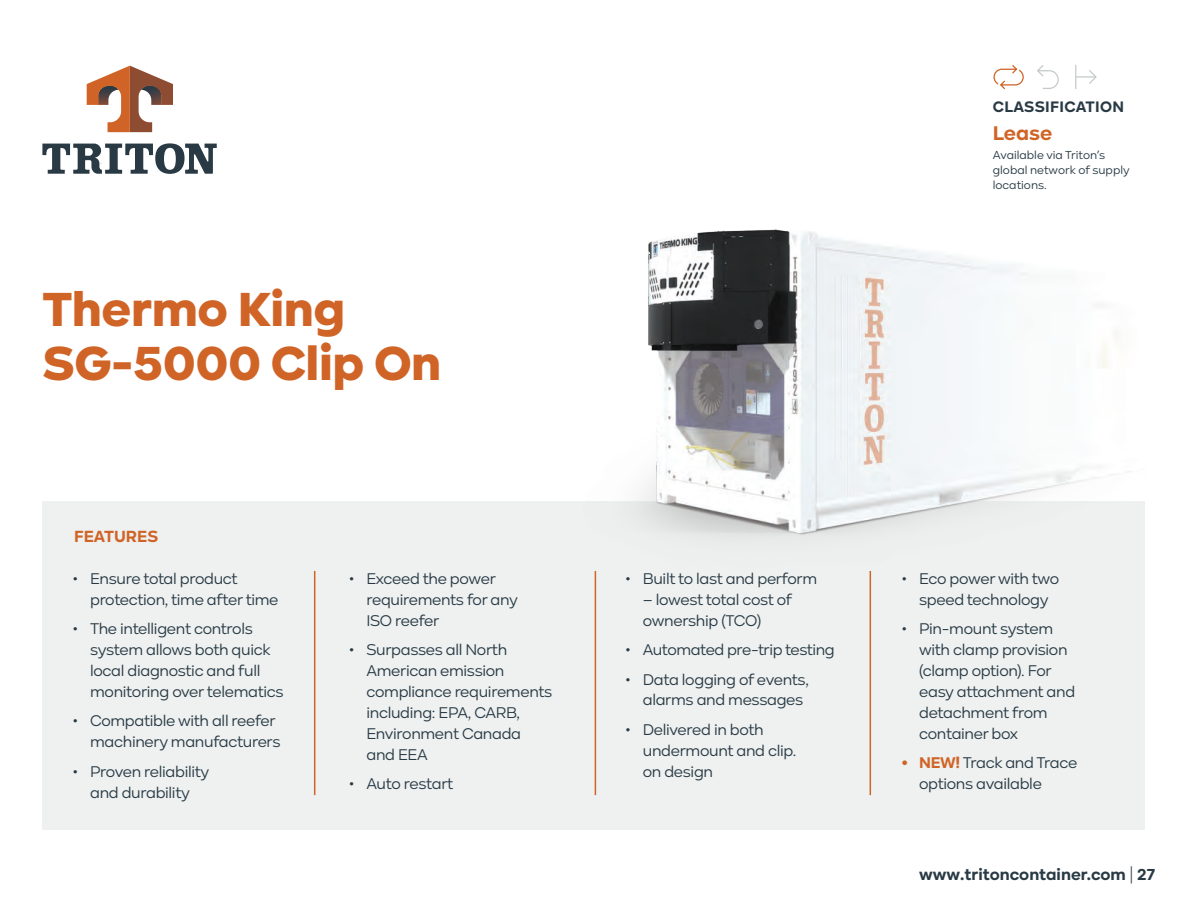
<style>
.page{position:relative;width:1188px;height:918px;background:#fff}
.page>*{position:absolute;margin:0;border:0;box-sizing:border-box;transform-origin:0 0}
.Main_Heading{font:900 49.5px/53.4px "Kinetika";letter-spacing:-.01em;color:#d06427}
.t1{font:700 20.55px "Kinetika";color:#d06427}
.Unit_code{font:700 16.8px "Kinetika";color:#d06427}
.t2{font:700 16.5px "Kinetika";color:#293a45}
.t3{font:16.05px/20.9px "Kinetika";letter-spacing:-.02em;color:#293a45}
.t4{font:700 15.75px "Kinetika";letter-spacing:.02em;color:#293a45}
.t5{font:12px/15px "Kinetika";color:#293a45}
.s1{font-weight:700;color:#d06427}
.s2{font-weight:400}
</style>
<div class="page">
<div style="left:43px;top:502px;width:1102px;height:328px;background:#eef1f0"></div>
<img style="left:522px;top:229px;width:623px;height:379px">
<hr style="left:314px;top:571px;width:1px;height:224px;background:#d06427">
<hr style="left:595px;top:571px;width:1px;height:224px;background:#d06427">
<hr style="left:870px;top:571px;width:1px;height:224px;background:#d06427">
<svg style="left:42px;top:143px;width:175px;height:31px"></svg>
<svg style="left:87px;top:66px;width:86px;height:66px"></svg>
<svg style="left:1075px;top:65px;width:22px;height:24px"></svg>
<svg style="left:1037px;top:65px;width:22px;height:24px"></svg>
<svg style="left:993px;top:65px;width:31px;height:25px"></svg>
<p class="Main_Heading" style="left:43px;top:282px;width:400px">Thermo King<br>SG-5000 Clip On</p>
<p class="Unit_code" style="left:74px;top:527px;width:86px">FEATURES</p>
<p class="t3" style="left:90px;top:568px;width:190px;text-indent:-18px">• Ensure total product protection, time after time</p>
<p class="t3" style="left:90px;top:618px;width:195px;text-indent:-18px">• The intelligent controls system allows both quick local diagnostic and full monitoring over telematics</p>
<p class="t3" style="left:72px;top:710px;width:210px;text-align:right">• Compatible with all reefer machinery manufacturers</p>
<p class="t3" style="left:72px;top:761px;width:138px;text-align:center">• Proven reliability and durability</p>
<p class="t3" style="left:366px;top:568px;width:153px;text-indent:-18px">• Exceed the power requirements for any<br>ISO reefer</p>
<p class="t3" style="left:366px;top:639px;width:187px;text-indent:-18px">• Surpasses all North<br>American emission compliance requirements including: EPA, CARB,<br>Environment Canada and EEA</p>
<p class="t3" style="left:349px;top:773px;width:106px">• Auto restart</p>
<p class="t4" style="left:993px;top:98px;width:133px">CLASSIFICATION</p>
<p class="t1" style="left:993px;top:120px;width:61px">Lease</p>
<p class="t5" style="left:993px;top:147px;width:138px">Available via Triton’s global network of supply locations.</p>
<p class="t3" style="left:625px;top:568px;width:194px">• Built to last and perform</p>
<p class="t3" style="left:643px;top:589px;width:151px">– lowest total cost of ownership (TCO)</p>
<p class="t3" style="left:625px;top:639px;width:211px">• Automated pre-trip testing</p>
<p class="t3" style="left:643px;top:669px;width:168px;text-indent:-18px">• Data logging of events, alarms and messages</p>
<p class="t3" style="left:643px;top:719px;width:155px;text-indent:-18px">• Delivered in both undermount and clip. on design</p>
<p class="t3" style="left:901px;top:568px;width:159px;text-align:center">• Eco power with two speed technology</p>
<p class="t3" style="left:919px;top:618px;width:158px;text-indent:-18px">• Pin-mount system with clamp provision (clamp option). For easy attachment and detachment from container box</p>
<p class="t3" style="left:919px;top:752px;width:160px;text-indent:-18px"><span class="s1">• NEW!</span> Track and Trace options available</p>
<p class="t2" style="left:919px;top:865px;width:237px">www.tritoncontainer.com <span class="s2">|</span> 27</p>
</div>
